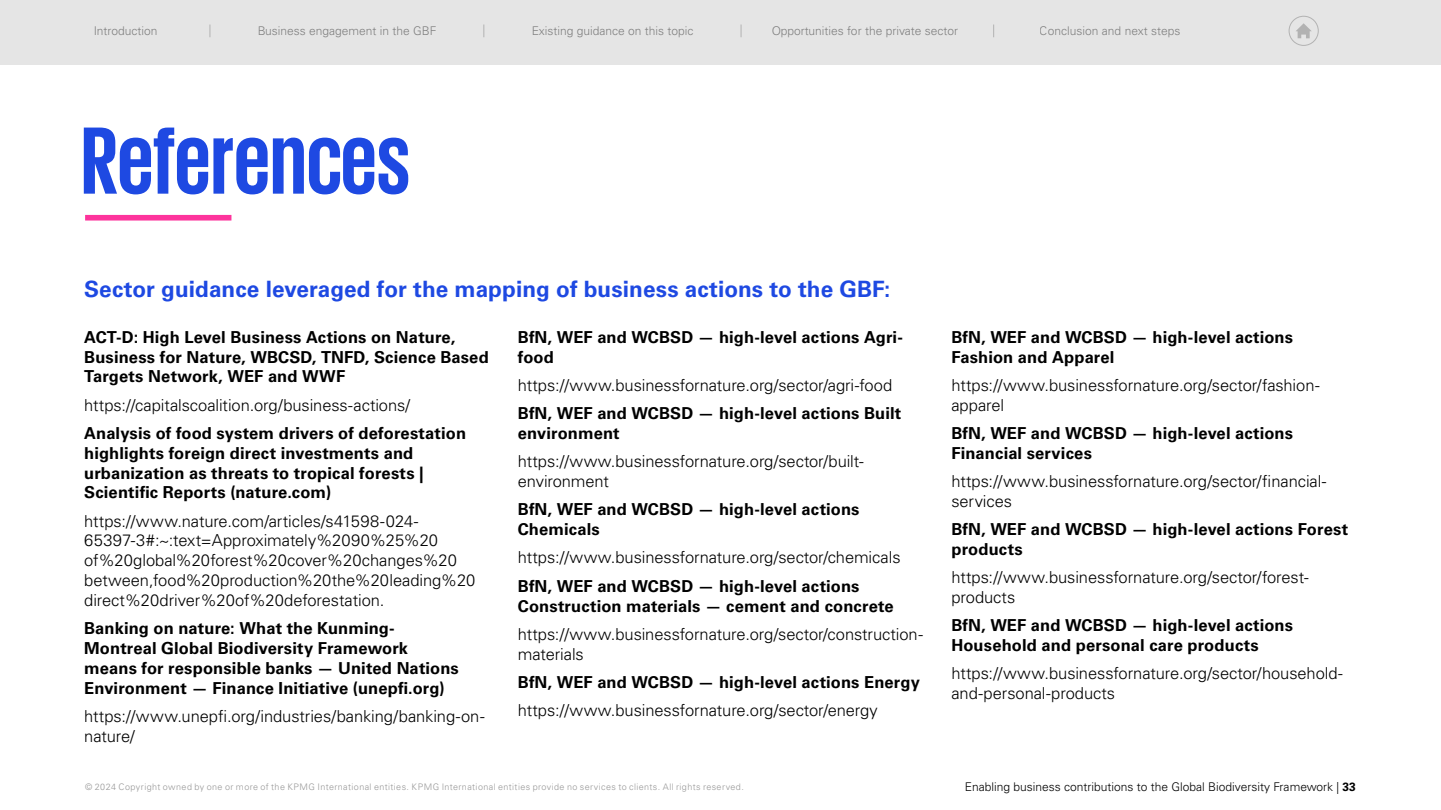
<style>
.page{position:relative;width:1441px;height:810px;background:#fff}
.page>*{position:absolute;margin:0;border:0;box-sizing:border-box;transform-origin:0 0}
.t1{font:700 97.5px "KPMG";letter-spacing:-.005em;color:#1e49e2}
.t2{font:700 22.5px "Univers LT Std";color:#1e49e2}
.t3{font:700 16.5px/19.8px "Univers LT Std";letter-spacing:.01em;color:#000}
.t4{font:300 16.5px/19.8px "Univers LT Std";letter-spacing:-.005em;color:#000}
.t5{font:300 12px "Univers LT Std";color:#666}
.t6{font:300 12px "Univers LT Std";color:#000}
.t7{font:300 9px "Univers LT Std";letter-spacing:.045em;color:#989898}
.s1{font-weight:700}
</style>
<div class="page">
<div style="left:85px;top:215px;width:146px;height:6px;background:#fd349c"></div>
<div style="left:0;top:0;width:1440px;height:65px;background:#e5e5e5"></div>
<div style="left:1288px;top:16px;width:30px;height:30px;border:1px solid #b2b2b2;border-radius:50%"></div>
<svg style="left:1296px;top:23px;width:15px;height:15px"></svg>
<svg style="left:209px;top:25px;width:1px;height:12px"></svg>
<svg style="left:483px;top:25px;width:1px;height:12px"></svg>
<svg style="left:993px;top:25px;width:1px;height:12px"></svg>
<svg style="left:740px;top:25px;width:1px;height:12px"></svg>
<p class="t5" style="left:94px;top:24px;width:66px">Introduction</p>
<p class="t5" style="left:257px;top:24px;width:181px">Business engagement in the GBF</p>
<p class="t5" style="left:531px;top:24px;width:164px">Existing guidance on this topic</p>
<p class="t5" style="left:771px;top:24px;width:188px">Opportunities for the private sector</p>
<p class="t5" style="left:1039px;top:24px;width:142px">Conclusion and next steps</p>
<h1 class="t1" style="left:81px;top:112px;width:331px">References</h1>
<h2 class="t2" style="left:84px;top:276px;width:807px">Sector guidance leveraged for the mapping of business actions to the GBF:</h2>
<p class="t3" style="left:84px;top:327px;width:406px">ACT-D: High Level Business Actions on Nature,<br>Business for Nature, WBCSD, TNFD, Science Based<br>Targets Network, WEF and WWF</p>
<p class="t4" style="left:84px;top:395px;width:327px">https://capitalscoalition.org/business-actions/</p>
<p class="t3" style="left:84px;top:423px;width:383px">Analysis of food system drivers of deforestation highlights foreign direct investments and urbanization as threats to tropical forests | Scientific Reports (nature.com)</p>
<p class="t4" style="left:84px;top:511px;width:392px">https://www.nature.com/articles/s41598-024- 65397-3#:~:text=Approximately%2090%25%20 of%20global%20forest%20cover%20changes%20 between,food%20production%20the%20leading%20 direct%20driver%20of%20deforestation.</p>
<p class="t3" style="left:84px;top:619px;width:376px">Banking on nature: What the Kunming-Montreal Global Biodiversity Framework means for responsible banks — United Nations Environment — Finance Initiative (unepfi.org)</p>
<p class="t4" style="left:84px;top:706px;width:402px">https://www.unepfi.org/industries/banking/banking-on&shy;nature/</p>
<p class="t3" style="left:518px;top:327px;width:386px">BfN, WEF and WCBSD — high-level actions Agri&shy;food</p>
<p class="t4" style="left:518px;top:375px;width:376px">https://www.businessfornature.org/sector/agri-food</p>
<p class="t3" style="left:518px;top:404px;width:385px">BfN, WEF and WCBSD — high-level actions Built environment</p>
<p class="t4" style="left:518px;top:452px;width:347px">https://www.businessfornature.org/sector/built&shy;environment</p>
<p class="t3" style="left:518px;top:500px;width:343px">BfN, WEF and WCBSD — high-level actions<br>Chemicals</p>
<p class="t4" style="left:518px;top:548px;width:384px">https://www.businessfornature.org/sector/chemicals</p>
<p class="t3" style="left:518px;top:576px;width:377px">BfN, WEF and WCBSD — high-level actions<br>Construction materials — cement and concrete</p>
<p class="t4" style="left:518px;top:624px;width:406px">https://www.businessfornature.org/sector/construction&shy;materials</p>
<p class="t3" style="left:518px;top:672px;width:403px">BfN, WEF and WCBSD — high-level actions Energy</p>
<p class="t4" style="left:518px;top:701px;width:361px">https://www.businessfornature.org/sector/energy</p>
<p class="t3" style="left:951px;top:327px;width:343px">BfN, WEF and WCBSD — high-level actions<br>Fashion and Apparel</p>
<p class="t4" style="left:951px;top:375px;width:369px">https://www.businessfornature.org/sector/fashion&shy;apparel</p>
<p class="t3" style="left:951px;top:423px;width:343px">BfN, WEF and WCBSD — high-level actions<br>Financial services</p>
<p class="t4" style="left:951px;top:471px;width:376px">https://www.businessfornature.org/sector/financial&shy;services</p>
<p class="t3" style="left:951px;top:520px;width:398px">BfN, WEF and WCBSD — high-level actions Forest products</p>
<p class="t4" style="left:951px;top:568px;width:359px">https://www.businessfornature.org/sector/forest&shy;products</p>
<p class="t3" style="left:951px;top:616px;width:343px">BfN, WEF and WCBSD — high-level actions<br>Household and personal care products</p>
<p class="t4" style="left:951px;top:664px;width:393px">https://www.businessfornature.org/sector/household&shy;and-personal-products</p>
<p class="t7" style="left:85px;top:781px;width:660px">© 2024 Copyright owned by one or more of the KPMG International entities. KPMG International entities provide no services to clients. All rights reserved.</p>
<p class="t6" style="left:964px;top:779px;width:392px">Enabling business contributions to the Global Biodiversity Framework | <span class="s1">33</span></p>
</div>
